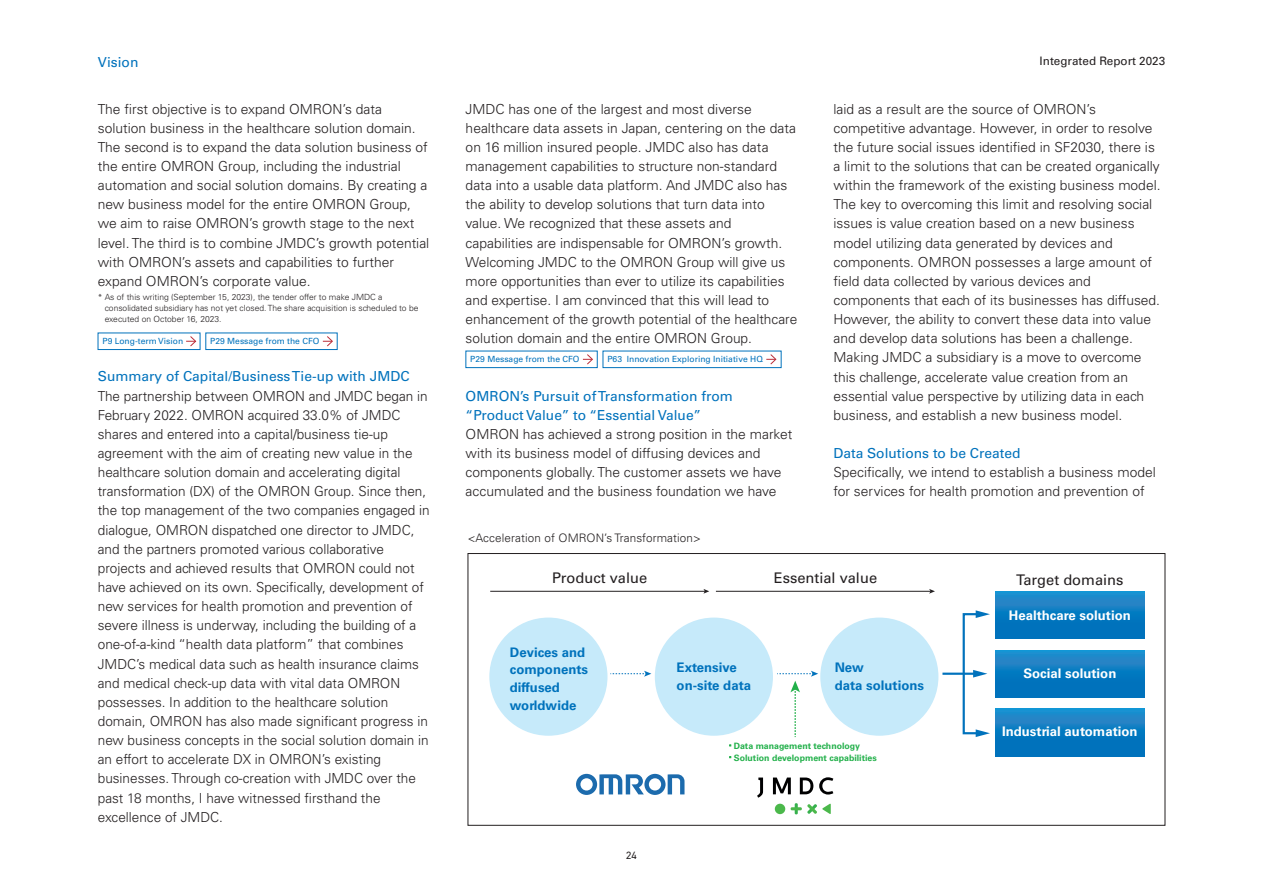
<style>
.page{position:relative;width:1263px;height:893px;background:#fff}
.page>*{position:absolute;margin:0;border:0;box-sizing:border-box;transform-origin:0 0}
.t1{font:14.7px "Univers LT Std";color:#231f20}
.t2{font:300 13.8px/19.2px "Univers LT Std";color:#231f20}
.t3{font:13.8px/19.2px "Univers LT Std";color:#0072bc}
.t4{font:700 13.2px/17.5px "Univers LT Std";color:#0072bc}
.t5{font:700 13.2px "Univers LT Std";color:#fff}
.t6{font:300 11.7px "Univers LT Std";letter-spacing:.01em;color:#231f20}
.t7{font:11.7px "Univers LT Std";color:#231f20}
.t8{font:10.65px "DIN2014";color:#231f20}
.t9{font:700 8.85px/11.7px "Univers LT Std";color:#22b04a}
.t10{font:300 8.55px/10.6px "Univers LT Std";color:#231f20}
.t11{font:8.55px "Univers LT Std";color:#0072bc}
</style>
<div class="page">
<div style="left:98px;top:333px;width:102px;height:17px;border:1px solid #0072bc"></div>
<svg style="left:186px;top:336px;width:10px;height:11px"></svg>
<div style="left:206px;top:333px;width:131px;height:17px;border:1px solid #0072bc"></div>
<svg style="left:323px;top:336px;width:10px;height:11px"></svg>
<div style="left:466px;top:351px;width:131px;height:17px;border:1px solid #0072bc"></div>
<svg style="left:583px;top:354px;width:10px;height:11px"></svg>
<div style="left:603px;top:351px;width:178px;height:17px;border:1px solid #0072bc"></div>
<svg style="left:766px;top:354px;width:11px;height:11px"></svg>
<div style="left:468px;top:553px;width:697px;height:272px;border:1px solid #231f20"></div>
<div style="left:489px;top:618px;width:118px;height:118px;background:#c6eafa;border-radius:50%"></div>
<svg style="left:757px;top:777px;width:6px;height:21px"></svg>
<svg style="left:773px;top:777px;width:18px;height:17px"></svg>
<svg style="left:800px;top:777px;width:13px;height:17px"></svg>
<svg style="left:819px;top:777px;width:14px;height:17px"></svg>
<div style="left:775px;top:804px;width:10px;height:10px;background:#4bb84b;border-radius:50%"></div>
<svg style="left:791px;top:803px;width:40px;height:11px"></svg>
<div style="left:655px;top:618px;width:118px;height:118px;background:#c6eafa;border-radius:50%"></div>
<div style="left:820px;top:618px;width:118px;height:118px;background:#c6eafa;border-radius:50%"></div>
<svg style="left:995px;top:591px;width:150px;height:48px;background:#0b7cc2"></svg>
<svg style="left:995px;top:650px;width:150px;height:47px;background:#0c7cc2"></svg>
<svg style="left:995px;top:709px;width:150px;height:47px;background:#0b7cc2"></svg>
<hr style="left:490px;top:591px;width:215px;height:1px;background:#231f20">
<svg style="left:703px;top:589px;width:6px;height:5px"></svg>
<svg style="left:610px;top:671px;width:41px;height:6px"></svg>
<hr style="left:942px;top:673px;width:34px;height:2px;background:#0072bc">
<svg style="left:973px;top:670px;width:14px;height:7px"></svg>
<hr style="left:716px;top:591px;width:215px;height:1px;background:#231f20">
<svg style="left:929px;top:589px;width:6px;height:5px"></svg>
<div style="left:963px;top:613px;width:16px;height:121px;border:2px solid #0072bc"></div>
<svg style="left:976px;top:729px;width:14px;height:8px"></svg>
<svg style="left:976px;top:610px;width:14px;height:8px"></svg>
<svg style="left:777px;top:671px;width:41px;height:66px"></svg>
<svg style="left:576px;top:774px;width:108px;height:21px"></svg>
<p class="t3" style="left:98px;top:52px;width:42px">Vision</p>
<p class="t7" style="left:1040px;top:54px;width:127px">Integrated Report 2023</p>
<p class="t2" style="left:98px;top:99px;width:333px">The first objective is to expand OMRON’s data solution business in the healthcare solution domain.<br>The second is to expand the data solution business of the entire OMRON Group, including the industrial automation and social solution domains. By creating a new business model for the entire OMRON Group, we aim to raise OMRON’s growth stage to the next level. The third is to combine JMDC’s growth potential with OMRON’s assets and capabilities to further expand OMRON’s corporate value.</p>
<p class="t10" style="left:105px;top:292px;width:315px;text-indent:-7px">* As of this writing (September 15, 2023), the tender offer to make JMDC a consolidated subsidiary has not yet closed. The share acquisition is scheduled to be executed on October 16, 2023.</p>
<p class="t11" style="left:102px;top:336px;width:82px">P9 Long-term Vision</p>
<p class="t11" style="left:210px;top:336px;width:111px">P29 Message from the CFO</p>
<p class="t3" style="left:98px;top:367px;width:313px">Summary of Capital/Business Tie-up with JMDC</p>
<p class="t2" style="left:98px;top:386px;width:333px">The partnership between OMRON and JMDC began in February 2022. OMRON acquired 33.0% of JMDC shares and entered into a capital/business tie-up agreement with the aim of creating new value in the healthcare solution domain and accelerating digital transformation (DX) of the OMRON Group. Since then, the top management of the two companies engaged in dialogue, OMRON dispatched one director to JMDC, and the partners promoted various collaborative projects and achieved results that OMRON could not have achieved on its own. Specifically, development of new services for health promotion and prevention of severe illness is underway, including the building of a one-of-a-kind “health data platform” that combines JMDC’s medical data such as health insurance claims and medical check-up data with vital data OMRON possesses. In addition to the healthcare solution domain, OMRON has also made significant progress in new business concepts in the social solution domain in an effort to accelerate DX in OMRON’s existing businesses. Through co-creation with JMDC over the past 18 months, I have witnessed firsthand the excellence of JMDC.</p>
<p class="t2" style="left:466px;top:99px;width:333px">JMDC has one of the largest and most diverse healthcare data assets in Japan, centering on the data on 16 million insured people. JMDC also has data management capabilities to structure non-standard data into a usable data platform. And JMDC also has the ability to develop solutions that turn data into value. We recognized that these assets and capabilities are indispensable for OMRON’s growth.<br>Welcoming JMDC to the OMRON Group will give us more opportunities than ever to utilize its capabilities and expertise. I am convinced that this will lead to enhancement of the growth potential of the healthcare solution domain and the entire OMRON Group.</p>
<p class="t11" style="left:470px;top:354px;width:111px">P29 Message from the CFO</p>
<p class="t11" style="left:607px;top:354px;width:157px">P63 Innovation Exploring Initiative HQ</p>
<p class="t3" style="left:466px;top:386px;width:269px">OMRON’s Pursuit of Transformation from “Product Value” to “Essential Value”</p>
<p class="t2" style="left:466px;top:424px;width:328px">OMRON has achieved a strong position in the market with its business model of diffusing devices and components globally. The customer assets we have accumulated and the business foundation we have</p>
<p class="t2" style="left:833px;top:99px;width:329px">laid as a result are the source of OMRON’s competitive advantage. However, in order to resolve the future social issues identified in SF2030, there is a limit to the solutions that can be created organically within the framework of the existing business model.<br>The key to overcoming this limit and resolving social issues is value creation based on a new business model utilizing data generated by devices and components. OMRON possesses a large amount of field data collected by various devices and components that each of its businesses has diffused.<br>However, the ability to convert these data into value and develop data solutions has been a challenge.<br>Making JMDC a subsidiary is a move to overcome this challenge, accelerate value creation from an essential value perspective by utilizing data in each business, and establish a new business model.</p>
<p class="t3" style="left:833px;top:444px;width:189px">Data Solutions to be Created</p>
<p class="t2" style="left:833px;top:463px;width:324px">Specifically, we intend to establish a business model for services for health promotion and prevention of</p>
<p class="t6" style="left:468px;top:531px;width:235px">&lt;Acceleration of OMRON’s Transformation&gt;</p>
<p class="t1" style="left:552px;top:569px;width:96px">Product value</p>
<p class="t1" style="left:774px;top:569px;width:105px">Essential value</p>
<p class="t1" style="left:1016px;top:571px;width:109px">Target domains</p>
<p class="t5" style="left:1009px;top:607px;width:123px">Healthcare solution</p>
<p class="t4" style="left:510px;top:643px;width:80px">Devices and components diffused worldwide</p>
<p class="t4" style="left:677px;top:659px;width:76px">Extensive on-site data</p>
<p class="t4" style="left:835px;top:659px;width:91px">New<br>data solutions</p>
<p class="t5" style="left:1023px;top:666px;width:95px">Social solution</p>
<p class="t5" style="left:1002px;top:724px;width:137px">Industrial automation</p>
<p class="t9" style="left:729px;top:740px;width:149px">. Data management technology<br>. Solution development capabilities</p>
<p class="t8" style="left:626px;top:849px;width:12px">24</p>
</div>
